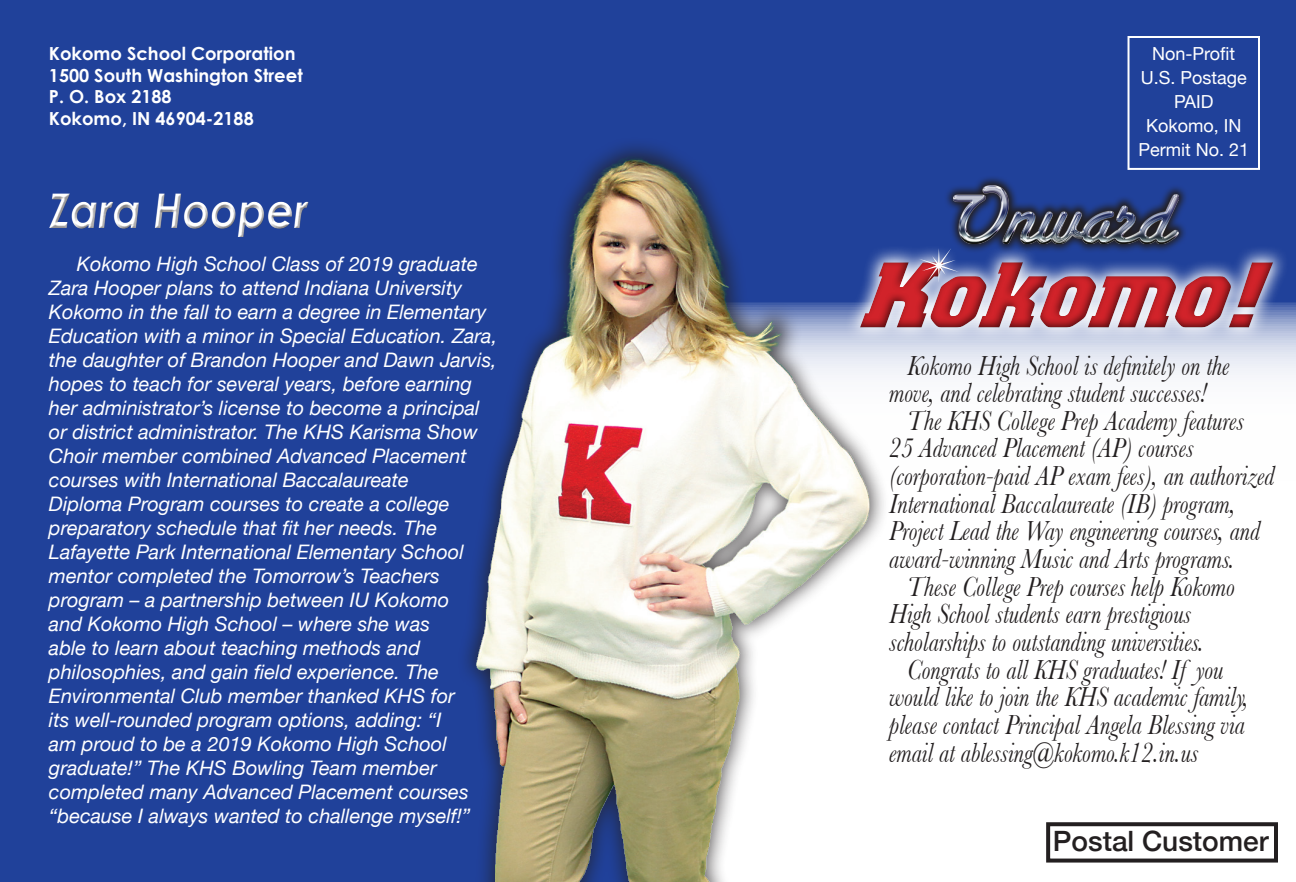
<style>
.page{position:relative;width:1296px;height:882px;background:#20419a}
.page>*{position:absolute;margin:0;border:0;box-sizing:border-box;transform-origin:0 0}
.t1{font:italic 700 92px "Colossalis";color:#d1232a;scale:1.1 1}
.t2{font:italic 700 48px "Century Gothic";color:#fff;scale:.9 1}
.t3{font:italic 28.8px "Baskerville";color:#231f20;scale:.83 1}
.t4{font:500 28px "Helvetica Neue";color:#231f20}
.t5{font:italic 20px/24px "Helvetica Neue";color:#fff}
.t6{font:700 18px/21.6px "Century Gothic";color:#fff}
.t7{font:18px/24px "Helvetica Neue";color:#fff;text-align:center}
</style>
<div class="page">
<div style="left:44px;top:191px;width:270px;height:52px;background:#231f20;opacity:.75"></div>
<div style="left:670px;top:302px;width:626px;height:580px;background:#fff"></div>
<div style="left:837px;top:240px;width:459px;height:112px;background:#231f20;opacity:.75"></div>
<svg style="left:944px;top:177px;width:245px;height:76px"></svg>
<img style="left:954px;top:185px;width:224px;height:58px">
<div style="left:1128px;top:36px;width:132px;height:134px;border:2px solid #fff"></div>
<div style="left:1046px;top:822px;width:232px;height:41px;border:4px solid #231f20"></div>
<svg style="left:919px;top:248px;width:40px;height:35px"></svg>
<div style="left:458px;top:137px;width:431px;height:745px;background:#231f20;opacity:.75"></div>
<img style="left:461px;top:152px;width:423px;height:730px">
<p class="t6" style="left:49px;top:42px;width:255px">Kokomo School Corporation<br>1500 South Washington Street<br>P. O. Box 2188<br>Kokomo, IN 46904-2188</p>
<p class="t7" style="left:1138px;top:43px;width:112px">Non-Profit<br>U.S. Postage<br>PAID<br>Kokomo, IN<br>Permit No. 21</p>
<h2 class="t2" style="left:49px;top:180px;width:289px">Zara Hooper</h2>
<p class="t5" style="left:49px;top:253px;width:450px;text-indent:28px">Kokomo High School Class of 2019 graduate Zara Hooper plans to attend Indiana University Kokomo in the fall to earn a degree in Elementary Education with a minor in Special Education. Zara, the daughter of Brandon Hooper and Dawn Jarvis, hopes to teach for several years, before earning her administrator’s license to become a principal or district administrator. The KHS Karisma Show Choir member combined Advanced Placement courses with International Baccalaureate<br>Diploma Program courses to create a college preparatory schedule that fit her needs. The Lafayette Park International Elementary School mentor completed the Tomorrow’s Teachers program – a partnership between IU Kokomo<br>and Kokomo High School – where she was<br>able to learn about teaching methods and philosophies, and gain field experience. The Environmental Club member thanked KHS for<br>its well-rounded program options, adding: “I<br>am proud to be a 2019 Kokomo High School graduate!” The KHS Bowling Team member completed many Advanced Placement courses “because I always wanted to challenge myself!”</p>
<h1 class="t1" style="left:857px;top:242px;width:398px">Kokomo!</h1>
<h3 class="t3" style="left:907px;top:348px;width:390px">Kokomo High School is definitely on the</h3>
<h3 class="t3" style="left:889px;top:376px;width:384px">move, and celebrating student successes!</h3>
<h3 class="t3" style="left:907px;top:404px;width:407px">The KHS College Prep Academy features</h3>
<h3 class="t3" style="left:889px;top:431px;width:368px">25 Advanced Placement (AP) courses</h3>
<h3 class="t3" style="left:889px;top:459px;width:466px">(corporation-paid AP exam fees), an authorized</h3>
<h3 class="t3" style="left:889px;top:486px;width:419px">International Baccalaureate (IB) program,</h3>
<h3 class="t3" style="left:889px;top:514px;width:448px">Project Lead the Way engineering courses, and</h3>
<h3 class="t3" style="left:889px;top:542px;width:417px">award-winning Music and Arts programs.</h3>
<h3 class="t3" style="left:907px;top:569px;width:396px">These College Prep courses help Kokomo</h3>
<h3 class="t3" style="left:889px;top:597px;width:365px">High School students earn prestigious</h3>
<h3 class="t3" style="left:889px;top:625px;width:381px">scholarships to outstanding universities.</h3>
<h3 class="t3" style="left:907px;top:652px;width:383px">Congrats to all KHS graduates! If you</h3>
<h3 class="t3" style="left:889px;top:680px;width:435px">would like to join the KHS academic family,</h3>
<h3 class="t3" style="left:889px;top:708px;width:430px">please contact Principal Angela Blessing via</h3>
<h3 class="t3" style="left:889px;top:735px;width:374px">email at ablessing@kokomo.k12.in.us</h3>
<h3 class="t4" style="left:1053px;top:818px;width:217px">Postal Customer</h3>
</div>
